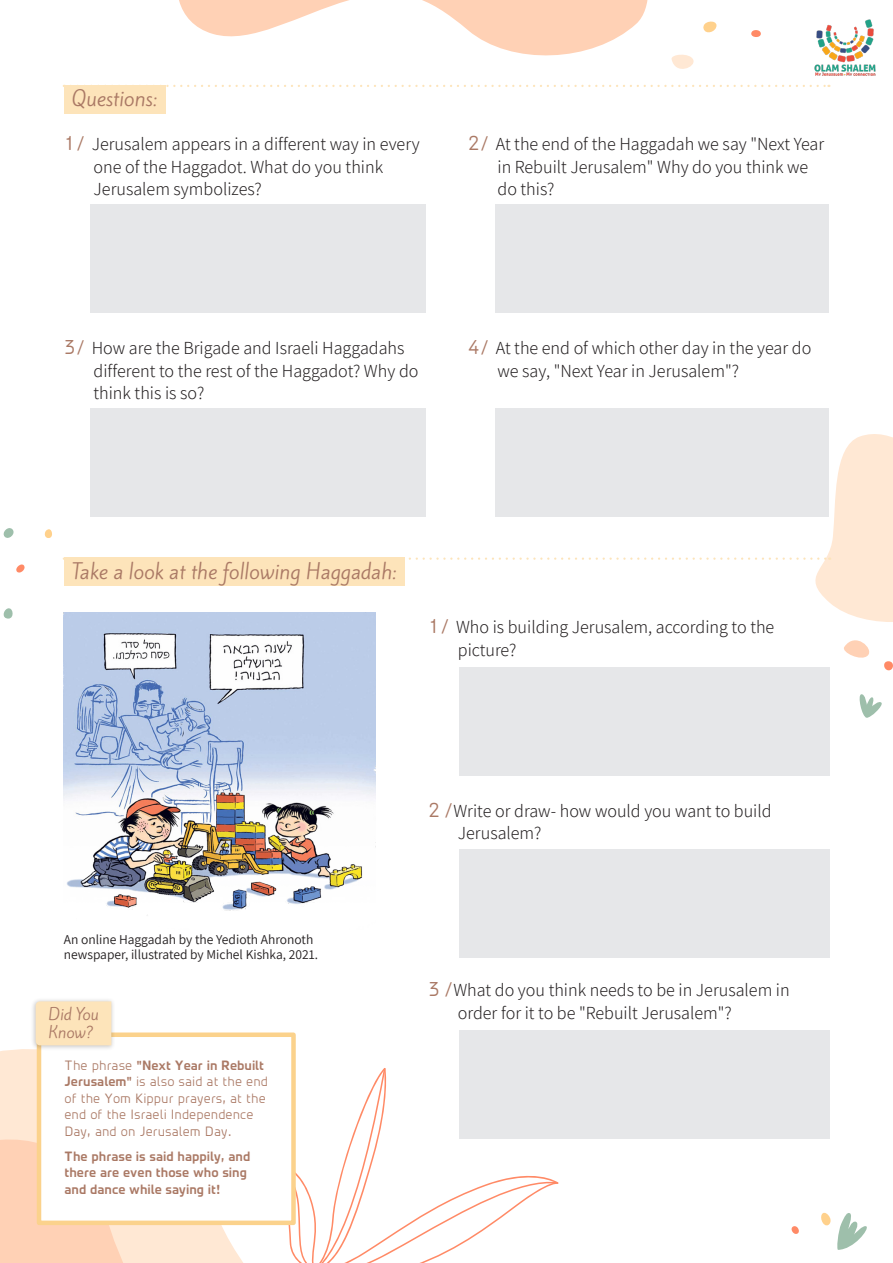
<style>
.page{position:relative;width:893px;height:1263px;background:#fff}
.page>*{position:absolute;margin:0;border:0;box-sizing:border-box;transform-origin:0 0}
.t1{font:19.5px "Kite One";color:#aa7965}
.t2{font:300 18px/22.5px "Assistant";color:#231f20}
.t3{font:15px/18px "Kite One";color:#aa7965}
.t4{font:13.5px/15px "Assistant";color:#231f20}
.t5{font:300 12px/16.5px "Fb Matritsa En";color:#aa7965}
.t6{font:500 12px/16.5px "Fb Matritsa En";color:#aa7965}
.s1{font-family:"Fb Matritsa";color:#aa7965}
.s2{font-weight:500}
</style>
<div class="page">
<svg style="left:821px;top:1212px;width:46px;height:38px"></svg>
<svg style="left:791px;top:1226px;width:8px;height:8px"></svg>
<svg style="left:0;top:1049px;width:247px;height:214px;background:#fee9d7"></svg>
<svg style="left:0;top:1135px;width:126px;height:128px;background:#fed2b6"></svg>
<svg style="left:276px;top:1068px;width:282px;height:195px"></svg>
<svg style="left:859px;top:694px;width:23px;height:24px"></svg>
<svg style="left:703px;top:21px;width:13px;height:12px"></svg>
<svg style="left:751px;top:30px;width:10px;height:7px"></svg>
<svg style="left:179px;top:0;width:515px;height:69px"></svg>
<svg style="left:44px;top:529px;width:8px;height:9px"></svg>
<svg style="left:3px;top:528px;width:11px;height:10px"></svg>
<svg style="left:16px;top:564px;width:9px;height:9px"></svg>
<svg style="left:3px;top:608px;width:10px;height:11px"></svg>
<img style="left:814px;top:19px;width:62px;height:68px">
<div style="left:37px;top:1032px;width:259px;height:193px;background:#fff;border:4px solid #fbd28c"></div>
<div style="left:31px;top:998px;width:84px;height:53px;background:#231f20;opacity:.25"></div>
<div style="left:36px;top:1001px;width:75px;height:45px;background:#fde4ba"></div>
<div style="left:64px;top:558px;width:341px;height:28px;background:#fde4ba"></div>
<svg style="left:71px;top:414px;width:822px;height:256px"></svg>
<img style="left:64px;top:612px;width:311px;height:304px">
<div style="left:64px;top:85px;width:101px;height:28px;background:#fde4ba"></div>
<svg style="left:165px;top:85px;width:664px;height:2px"></svg>
<div style="left:495px;top:204px;width:334px;height:109px;background:#e6e7e9"></div>
<div style="left:495px;top:408px;width:334px;height:109px;background:#e6e7e9"></div>
<div style="left:90px;top:204px;width:335px;height:109px;background:#e6e7e9"></div>
<div style="left:90px;top:408px;width:335px;height:109px;background:#e6e7e9"></div>
<div style="left:459px;top:667px;width:370px;height:109px;background:#e6e7e9"></div>
<div style="left:459px;top:849px;width:370px;height:109px;background:#e6e7e9"></div>
<div style="left:459px;top:1030px;width:370px;height:109px;background:#e6e7e9"></div>
<p class="t1" style="left:72px;top:85px;width:86px">Questions:</p>
<p class="t2" style="left:94px;top:132px;width:328px;text-indent:-30px"><span class="s1">1/</span> Jerusalem appears in a different way in every one of the Haggadot. What do you think<br>Jerusalem symbolizes?</p>
<p class="t2" style="left:497px;top:132px;width:328px;text-indent:-30px"><span class="s1">2/</span> At the end of the Haggadah we say "Next Year in Rebuilt Jerusalem" Why do you think we do this?</p>
<p class="t2" style="left:94px;top:336px;width:326px;text-indent:-30px"><span class="s1">3/</span> How are the Brigade and Israeli Haggadahs different to the rest of the Haggadot? Why do think this is so?</p>
<p class="t2" style="left:497px;top:336px;width:315px;text-indent:-30px"><span class="s1">4/</span> At the end of which other day in the year do we say ", Next Year in Jerusalem ?"</p>
<p class="t1" style="left:72px;top:558px;width:325px">Take a look at thefollowing Haggadah:</p>
<p class="t2" style="left:458px;top:615px;width:318px;text-indent:-30px"><span class="s1">1/</span> Who is building Jerusalem, according to the picture?</p>
<p class="t4" style="left:64px;top:931px;width:256px">An online Haggadah by the Yedioth Ahronoth newspaper, illustrated by Michel Kishka, 2021.</p>
<p class="t3" style="left:48px;top:1005px;width:52px">Did You<br>Know?</p>
<p class="t5" style="left:65px;top:1056px;width:205px">The phrase <span class="s2">"Next Year in Rebuilt<br>Jerusalem"</span> is also said at the end of the Yom Kippur prayers, at the end of the Israeli Independence<br>Day, and on Jerusalem Day.</p>
<p class="t6" style="left:65px;top:1147px;width:187px">The phrase is said happily, and there are even those who sing and dance while saying it!</p>
<p class="t2" style="left:458px;top:798px;width:315px;text-indent:-30px"><span class="s1">2 /</span>Write or draw- how would you want to build<br>Jerusalem?</p>
<p class="t2" style="left:458px;top:978px;width:333px;text-indent:-30px"><span class="s1">3 /</span>What do you think needs to be in Jerusalem in order for toit be "Rebuilt Jerusalem ?"</p>
</div>
